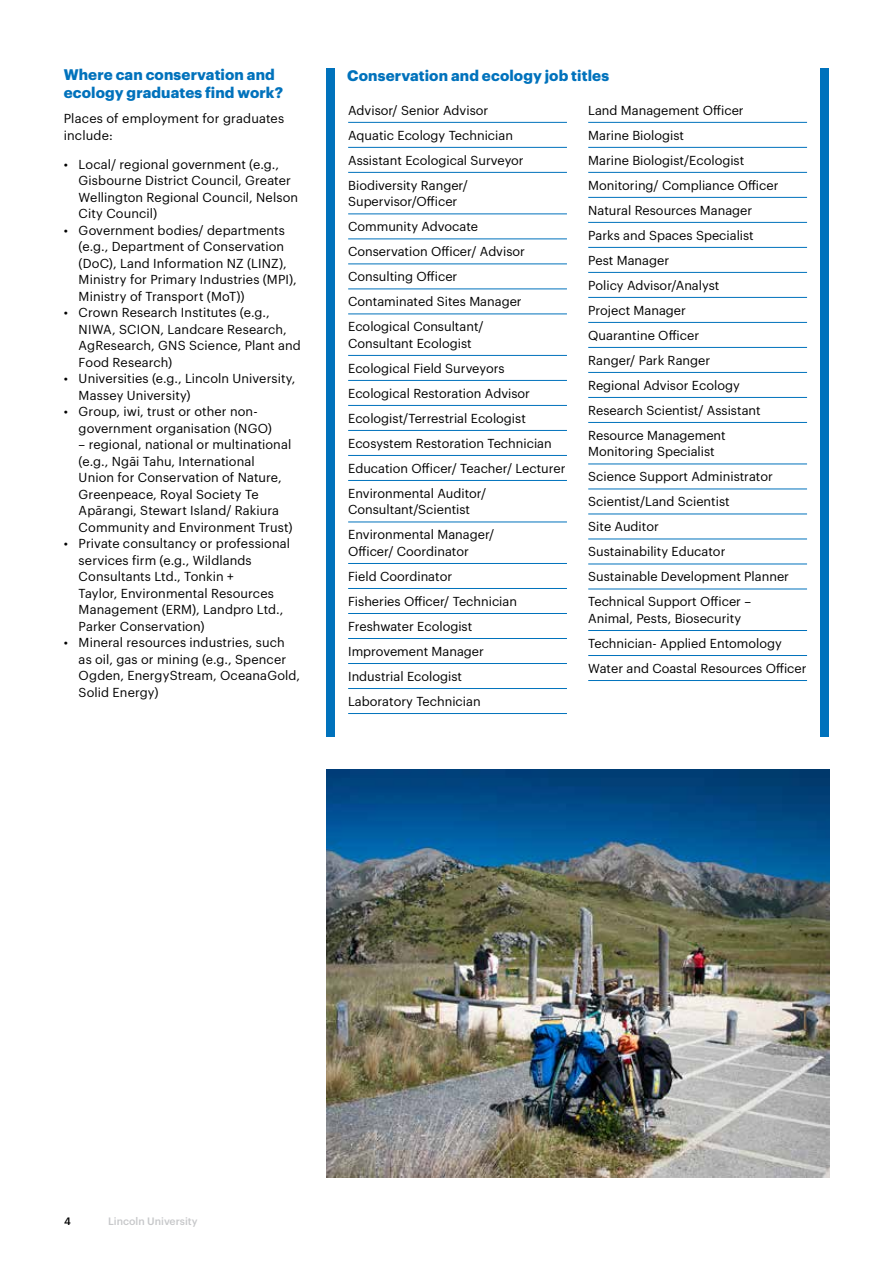
<style>
.page{position:relative;width:893px;height:1263px;background:#fff}
.page>*{position:absolute;margin:0;border:0;box-sizing:border-box;transform-origin:0 0}
.t1{font:700 15px/18px "Graphik";letter-spacing:.01em;color:#0072bc}
.t2{font:12.75px/25px "Graphik";color:#000}
.t3{font:500 10.5px "Graphik";color:#c7c8ca}
.t4{font:500 10.5px "Graphik";color:#000}
</style>
<div class="page">
<div style="left:326px;top:68px;width:8px;height:668px;background:#0072bc"></div>
<div style="left:821px;top:69px;width:8px;height:668px;background:#0072bc"></div>
<hr style="left:348px;top:122px;width:219px;height:1px;background:#0072bc">
<hr style="left:348px;top:147px;width:219px;height:1px;background:#0072bc">
<hr style="left:348px;top:172px;width:219px;height:1px;background:#0072bc">
<hr style="left:348px;top:213px;width:219px;height:1px;background:#0072bc">
<hr style="left:348px;top:238px;width:219px;height:1px;background:#0072bc">
<hr style="left:348px;top:263px;width:219px;height:1px;background:#0072bc">
<hr style="left:348px;top:289px;width:219px;height:1px;background:#0072bc">
<hr style="left:348px;top:314px;width:219px;height:1px;background:#0072bc">
<hr style="left:348px;top:355px;width:219px;height:1px;background:#0072bc">
<hr style="left:348px;top:380px;width:219px;height:1px;background:#0072bc">
<hr style="left:348px;top:405px;width:219px;height:1px;background:#0072bc">
<hr style="left:348px;top:430px;width:219px;height:1px;background:#0072bc">
<hr style="left:348px;top:455px;width:219px;height:1px;background:#0072bc">
<hr style="left:348px;top:480px;width:219px;height:1px;background:#0072bc">
<hr style="left:348px;top:522px;width:219px;height:1px;background:#0072bc">
<hr style="left:348px;top:563px;width:219px;height:1px;background:#0072bc">
<hr style="left:348px;top:588px;width:219px;height:1px;background:#0072bc">
<hr style="left:348px;top:613px;width:219px;height:1px;background:#0072bc">
<hr style="left:348px;top:638px;width:219px;height:1px;background:#0072bc">
<hr style="left:348px;top:663px;width:219px;height:1px;background:#0072bc">
<hr style="left:348px;top:688px;width:219px;height:1px;background:#0072bc">
<hr style="left:348px;top:713px;width:219px;height:1px;background:#0072bc">
<hr style="left:588px;top:122px;width:219px;height:1px;background:#0072bc">
<hr style="left:588px;top:147px;width:219px;height:1px;background:#0072bc">
<hr style="left:588px;top:172px;width:219px;height:1px;background:#0072bc">
<hr style="left:588px;top:197px;width:219px;height:1px;background:#0072bc">
<hr style="left:588px;top:222px;width:219px;height:1px;background:#0072bc">
<hr style="left:588px;top:247px;width:219px;height:1px;background:#0072bc">
<hr style="left:588px;top:272px;width:219px;height:1px;background:#0072bc">
<hr style="left:588px;top:297px;width:219px;height:1px;background:#0072bc">
<hr style="left:588px;top:322px;width:219px;height:1px;background:#0072bc">
<hr style="left:588px;top:347px;width:219px;height:1px;background:#0072bc">
<hr style="left:588px;top:372px;width:219px;height:1px;background:#0072bc">
<hr style="left:588px;top:397px;width:219px;height:1px;background:#0072bc">
<hr style="left:588px;top:422px;width:219px;height:1px;background:#0072bc">
<hr style="left:588px;top:464px;width:219px;height:1px;background:#0072bc">
<hr style="left:588px;top:489px;width:219px;height:1px;background:#0072bc">
<hr style="left:588px;top:514px;width:219px;height:1px;background:#0072bc">
<hr style="left:588px;top:539px;width:219px;height:1px;background:#0072bc">
<hr style="left:588px;top:564px;width:219px;height:1px;background:#0072bc">
<hr style="left:588px;top:589px;width:219px;height:1px;background:#0072bc">
<hr style="left:588px;top:630px;width:219px;height:1px;background:#0072bc">
<hr style="left:588px;top:655px;width:219px;height:1px;background:#0072bc">
<hr style="left:588px;top:680px;width:219px;height:1px;background:#0072bc">
<img style="left:326px;top:770px;width:503px;height:407px">
<p class="t1" style="left:64px;top:64px;width:221px">Where can conservation and ecology graduates find work?</p>
<p class="t2" style="left:64px;top:109px;width:222px;line-height:16.5px">Places of employment for graduates include:</p>
<p class="t2" style="left:79px;top:155px;width:221px;line-height:16.5px;text-indent:-15px">• Local/ regional government (e.g.,<br>Gisbourne District Council, Greater<br>Wellington Regional Council, Nelson<br>City Council)</p>
<p class="t2" style="left:79px;top:221px;width:220px;line-height:16.5px;text-indent:-15px">• Government bodies/ departments (e.g., Department of Conservation (DoC), Land Information NZ (LINZ), Ministry for Primary Industries (MPI), Ministry of Transport (MoT))</p>
<p class="t2" style="left:79px;top:303px;width:224px;line-height:16.5px;text-indent:-15px">• Crown Research Institutes (e.g.,<br>NIWA, SCION, Landcare Research,<br>AgResearch, GNS Science, Plant and<br>Food Research)</p>
<p class="t2" style="left:79px;top:369px;width:218px;line-height:16.5px;text-indent:-15px">• Universities (e.g., Lincoln University,<br>Massey University)</p>
<p class="t2" style="left:79px;top:402px;width:195px;line-height:16.5px;text-indent:-15px">• Group, iwi, trust or other non&shy;government organisation (NGO)</p>
<p class="t2" style="left:79px;top:435px;width:215px;line-height:16.5px">– regional, national or multinational (e.g., Ngāi Tahu, International Union for Conservation of Nature, Greenpeace, Royal Society Te Apārangi, Stewart Island/ Rakiura Community and Environment Trust)</p>
<p class="t2" style="left:79px;top:534px;width:213px;line-height:16.5px;text-indent:-15px">• Private consultancy or professional services firm (e.g., Wildlands<br>Consultants Ltd., Tonkin +<br>Taylor, Environmental Resources<br>Management (ERM), Landpro Ltd.,<br>Parker Conservation)</p>
<p class="t2" style="left:79px;top:633px;width:223px;line-height:16.5px;text-indent:-15px">• Mineral resources industries, such as oil, gas or mining (e.g., Spencer<br>Ogden, EnergyStream, OceanaGold,<br>Solid Energy)</p>
<p class="t1" style="left:347px;top:65px;width:263px">Conservation and ecology job titles</p>
<p class="t2" style="left:348px;top:96px;width:177px">Advisor/ Senior Advisor<br>Aquatic Ecology Technician<br>Assistant Ecological Surveyor<br>Biodiversity Ranger/</p>
<p class="t2" style="left:348px;top:188px;width:178px">Supervisor/Officer<br>Community Advocate<br>Conservation Officer/ Advisor<br>Consulting Officer<br>Contaminated Sites Manager<br>Ecological Consultant/</p>
<p class="t2" style="left:348px;top:329px;width:219px">Consultant Ecologist<br>Ecological Field Surveyors<br>Ecological Restoration Advisor<br>Ecologist/Terrestrial Ecologist<br>Ecosystem Restoration Technician<br>Education Officer/ Teacher/ Lecturer<br>Environmental Auditor/</p>
<p class="t2" style="left:348px;top:496px;width:148px">Consultant/Scientist<br>Environmental Manager/</p>
<p class="t2" style="left:348px;top:537px;width:170px">Officer/ Coordinator<br>Field Coordinator<br>Fisheries Officer/ Technician<br>Freshwater Ecologist<br>Improvement Manager<br>Industrial Ecologist<br>Laboratory Technician</p>
<p class="t2" style="left:588px;top:96px;width:192px">Land Management Officer<br>Marine Biologist<br>Marine Biologist/Ecologist<br>Monitoring/ Compliance Officer<br>Natural Resources Manager<br>Parks and Spaces Specialist<br>Pest Manager<br>Policy Advisor/Analyst<br>Project Manager<br>Quarantine Officer<br>Ranger/ Park Ranger<br>Regional Advisor Ecology<br>Research Scientist/ Assistant<br>Resource Management</p>
<p class="t2" style="left:588px;top:438px;width:202px">Monitoring Specialist<br>Science Support Administrator<br>Scientist/Land Scientist<br>Site Auditor<br>Sustainability Educator<br>Sustainable Development Planner<br>Technical Support Officer –</p>
<p class="t2" style="left:588px;top:604px;width:220px">Animal, Pests, Biosecurity<br>Technician- Applied Entomology<br>Water and Coastal Resources Officer</p>
<p class="t4" style="left:64px;top:1213px;width:8px">4</p>
<p class="t3" style="left:108px;top:1213px;width:91px">Lincoln University</p>
</div>
